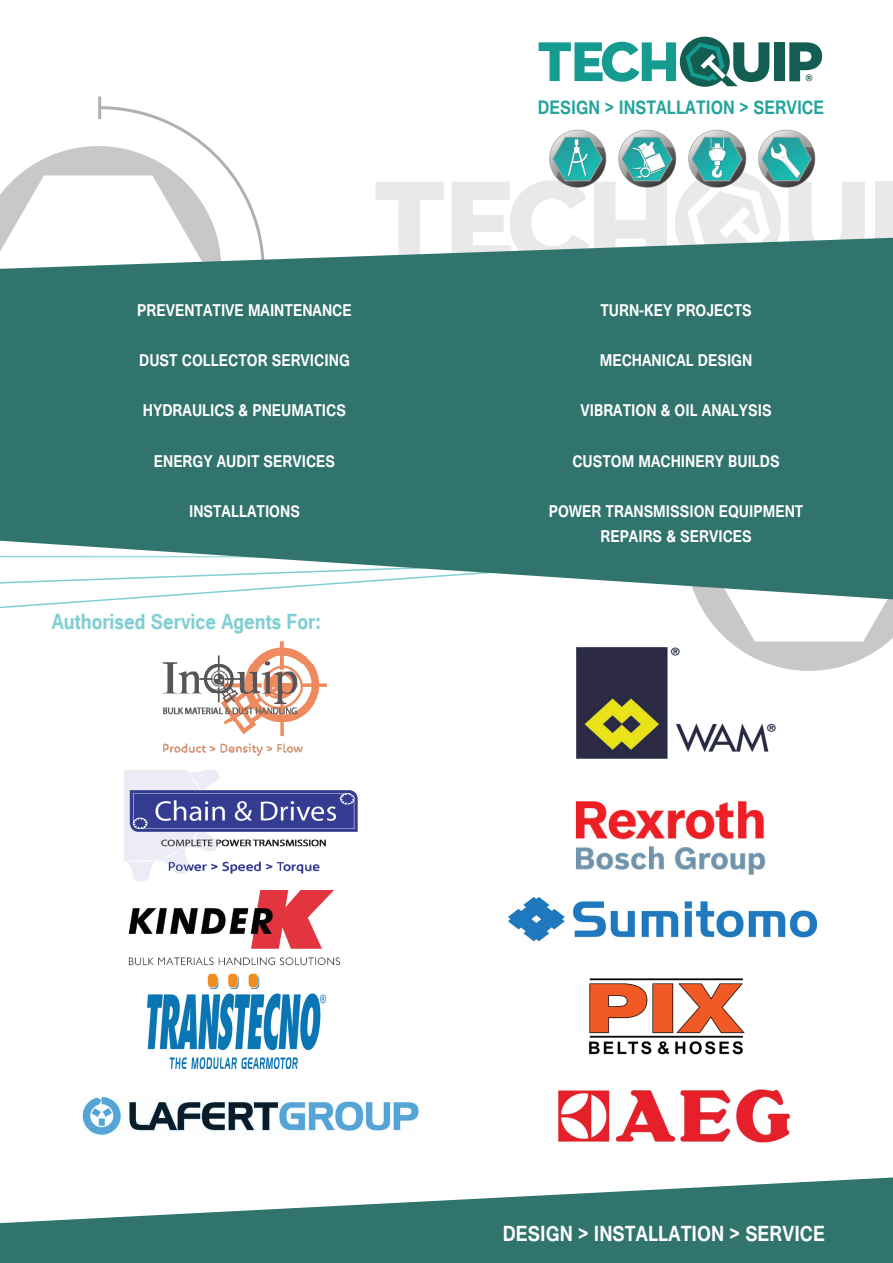
<style>
.page{position:relative;width:893px;height:1263px;background:#fff}
.page>*{position:absolute;margin:0;border:0;box-sizing:border-box;transform-origin:0 0}
.t1{font:700 27px "Tunga";color:#81cfd2;scale:.85 1}
.t2{font:700 27px "Tunga";color:#fff;scale:.85 1}
.t3{font:700 24px "Tunga";color:#24a49c;scale:.85 1}
.t4{font:700 21px/25.2px "Tunga";color:#fff;text-align:center;scale:.85 1}
</style>
<div class="page">
<img style="left:576px;top:647px;width:200px;height:112px">
<svg style="left:686px;top:641px;width:203px;height:30px;fill:#cac8c7"></svg>
<svg style="left:375px;top:182px;width:69px;height:56px"></svg>
<svg style="left:452px;top:181px;width:215px;height:57px"></svg>
<div style="left:875px;top:182px;width:18px;height:82px;background:#e9e9e9"></div>
<svg style="left:675px;top:174px;width:190px;height:64px"></svg>
<svg style="left:0;top:105px;width:262px;height:133px"></svg>
<hr style="left:98px;top:97px;width:3px;height:22px;background:#b1b0b0">
<svg style="left:0;top:599px;width:893px;height:42px"></svg>
<svg style="left:0;top:1177px;width:893px;height:86px;fill:#31746d"></svg>
<svg style="left:0;top:238px;width:893px;height:361px;background:#49847e"></svg>
<img style="left:575px;top:801px;width:191px;height:74px">
<svg style="left:539px;top:42px;width:137px;height:40px"></svg>
<div style="left:774px;top:42px;width:11px;height:39px;background:#145d52"></div>
<svg style="left:789px;top:42px;width:33px;height:39px"></svg>
<div style="left:680px;top:37px;width:50px;height:50px;background:#145d52;border-radius:50%"></div>
<svg style="left:686px;top:42px;width:83px;height:44px"></svg>
<img style="left:129px;top:891px;width:212px;height:75px">
<img style="left:509px;top:897px;width:308px;height:44px">
<img style="left:146px;top:973px;width:181px;height:96px">
<img style="left:588px;top:978px;width:157px;height:77px">
<img style="left:558px;top:1089px;width:232px;height:54px">
<img style="left:82px;top:1096px;width:337px;height:39px">
<img style="left:124px;top:770px;width:234px;height:112px">
<img style="left:139px;top:640px;width:197px;height:116px">
<img style="left:546px;top:129px;width:64px;height:61px">
<img style="left:616px;top:129px;width:64px;height:61px">
<img style="left:685px;top:129px;width:64px;height:61px">
<img style="left:755px;top:129px;width:64px;height:61px">
<p class="t4" style="left:137px;top:296px;width:254px">PREVENTATIVE MAINTENANCE</p>
<p class="t4" style="left:139px;top:346px;width:249px">DUST COLLECTOR SERVICING</p>
<p class="t4" style="left:143px;top:397px;width:241px">HYDRAULICS &amp; PNEUMATICS</p>
<p class="t4" style="left:154px;top:447px;width:215px">ENERGY AUDIT SERVICES</p>
<p class="t4" style="left:189px;top:497px;width:132px">INSTALLATIONS</p>
<p class="t1" style="left:52px;top:604px;width:318px">Authorised Service Agents For:</p>
<p class="t3" style="left:538px;top:92px;width:338px">DESIGN &gt; INSTALLATION &gt; SERVICE</p>
<p class="t4" style="left:600px;top:296px;width:180px">TURN-KEY PROJECTS</p>
<p class="t4" style="left:600px;top:346px;width:181px">MECHANICAL DESIGN</p>
<p class="t4" style="left:580px;top:397px;width:226px">VIBRATION &amp; OIL ANALYSIS</p>
<p class="t4" style="left:572px;top:447px;width:245px">CUSTOM MACHINERY BUILDS</p>
<p class="t4" style="left:549px;top:497px;width:301px">POWER TRANSMISSION EQUIPMENT<br>REPAIRS &amp; SERVICES</p>
<p class="t2" style="left:503px;top:1215px;width:380px">DESIGN &gt; INSTALLATION &gt; SERVICE</p>
</div>
